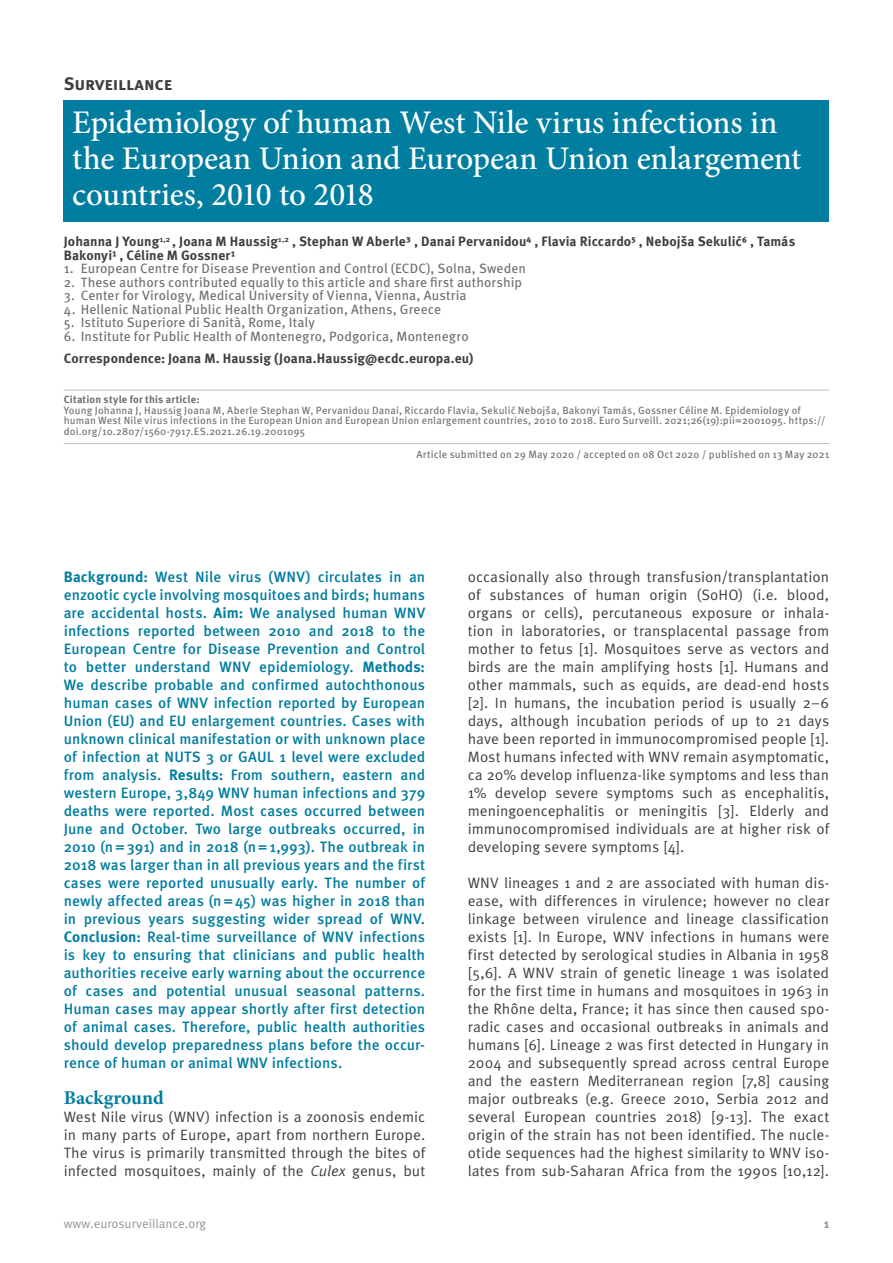
<style>
.page{position:relative;width:893px;height:1263px;background:#fff}
.page>*{position:absolute;margin:0;border:0;box-sizing:border-box;transform-origin:0 0}
.t1{font:500 33px/36px "Minion Pro";letter-spacing:-.01em;color:#fff}
.t2{font:700 19.5px "Minion Pro";letter-spacing:-.005em;color:#007d9f}
.t3{font:700 18px "Meta Pro";color:#3e3e3f}
.t4{font:15px/18px "Meta Pro";color:#3e3e3f;text-align:justify}
.t5{font:500 15px/18px "Meta Pro";letter-spacing:.005em;color:#007d9f;text-align:justify}
.t6{font:13.5px "Meta Pro";letter-spacing:.005em;color:#6c6d70}
.t7{font:700 13.5px/13.5px "Meta Pro";letter-spacing:.005em;color:#3e3e3f}
.t8{font:12.75px "Meta Pro";color:#939598}
.t9{font:700 12.75px "Meta Pro";color:#939598}
.t10{font:10.5px/10.5px "Meta Pro";letter-spacing:.015em;color:#6c6d70}
.t11{font:700 10.5px "Meta Pro";letter-spacing:.015em;color:#6c6d70}
.s1{font-weight:700}
.s2{font-style:italic}
</style>
<div class="page">
<hr style="left:64px;top:390px;width:765px;height:1px;background:#bcbdc0">
<hr style="left:64px;top:443px;width:765px;height:1px;background:#bcbdc0">
<div style="left:64px;top:100px;width:765px;height:122px;background:#007d9f"></div>
<p class="t3" style="left:64px;top:72px;width:110px">Surveillance</p>
<h1 class="t1" style="left:72px;top:104px;width:731px">Epidemiology of human West Nile virus infections in the European Union and European Union enlargement countries, 2010 to 2018</h1>
<p class="t7" style="left:64px;top:235px;width:733px">Johanna J Young<sup>1,2</sup> , Joana M Haussig<sup>1,2</sup> , Stephan W Aberle³ , Danai Pervanidou⁴ , Flavia Riccardo⁵ , Nebojša Sekulić⁶ , Tamás<br>Bakonyi¹ , Céline M Gossner¹</p>
<p class="t6" style="left:64px;top:260px;width:464px">1. European Centre for Disease Prevention and Control (ECDC), Solna, Sweden</p>
<p class="t6" style="left:64px;top:274px;width:460px">2. These authors contributed equally to this article and share first authorship</p>
<p class="t6" style="left:64px;top:287px;width:404px">3. Center for Virology, Medical University of Vienna, Vienna, Austria</p>
<p class="t6" style="left:64px;top:301px;width:379px">4. Hellenic National Public Health Organization, Athens, Greece</p>
<p class="t6" style="left:64px;top:314px;width:253px">5. Istituto Superiore di Sanità, Rome, Italy</p>
<p class="t6" style="left:64px;top:328px;width:406px">6. Institute for Public Health of Montenegro, Podgorica, Montenegro</p>
<p class="t7" style="left:64px;top:352px;width:411px">Correspondence: Joana M. Haussig (Joana.Haussig@ecdc.europa.eu)</p>
<p class="t11" style="left:64px;top:393px;width:137px">Citation style for this article:</p>
<p class="t10" style="left:64px;top:405px;width:763px">Young Johanna J, Haussig Joana M, Aberle Stephan W, Pervanidou Danai, Riccardo Flavia, Sekulić Nebojša, Bakonyi Tamás, Gossner Céline M. Epidemiology of human West Nile virus infections in the European Union and European Union enlargement countries, 2010 to 2018. Euro Surveill. 2021;26(19):pii=2001095. https:// doi.org/10.2807/1560-7917.ES.2021.26.19.2001095</p>
<p class="t10" style="left:416px;top:449px;width:414px">Article submitted on 29 May 2020 / accepted on 08 Oct 2020 / published on 13 May 2021</p>
<p class="t5" style="left:64px;top:568px;width:363px"><span class="s1">Background:</span> West Nile virus (WNV) circulates in an enzootic cycle involving mosquitoes and birds; humans are accidental hosts. <span class="s1">Aim:</span> We analysed human WNV infections reported between 2010 and 2018 to the European Centre for Disease Prevention and Control to better understand WNV epidemiology. <span class="s1">Methods:<br></span>We describe probable and confirmed autochthonous human cases of WNV infection reported by European Union (EU) and EU enlargement countries. Cases with unknown clinical manifestation or with unknown place of infection at NUTS 3 or GAUL 1 level were excluded from analysis. <span class="s1">Results:</span> From southern, eastern and western Europe, 3,849 WNV human infections and 379 deaths were reported. Most cases occurred between June and October. Two large outbreaks occurred, in 2010 (n=391) and in 2018 (n=1,993). The outbreak in 2018 was larger than in all previous years and the first cases were reported unusually early. The number of newly affected areas (n=45) was higher in 2018 than in previous years suggesting wider spread of WNV.<br><span class="s1">Conclusion:</span> Real-time surveillance of WNV infections is key to ensuring that clinicians and public health authorities receive early warning about the occurrence of cases and potential unusual seasonal patterns.<br>Human cases may appear shortly after first detection of animal cases. Therefore, public health authorities should develop preparedness plans before the occur&shy;rence of human or animal WNV infections.</p>
<h2 class="t2" style="left:64px;top:1084px;width:101px">Background</h2>
<p class="t4" style="left:64px;top:1108px;width:363px">West Nile virus (WNV) infection is a zoonosis endemic in many parts of Europe, apart from northern Europe.<br>The virus is primarily transmitted through the bites of infected mosquitoes, mainly of the <span class="s2">Culex</span> genus, but</p>
<p class="t4" style="left:468px;top:568px;width:363px">occasionally also through transfusion/transplantation of substances of human origin (SoHO) (i.e. blood, organs or cells), percutaneous exposure or inhala&shy;tion in laboratories, or transplacental passage from mother to fetus [1]. Mosquitoes serve as vectors and birds are the main amplifying hosts [1]. Humans and other mammals, such as equids, are dead-end hosts [2]. In humans, the incubation period is usually 2–6 days, although incubation periods of up to 21 days have been reported in immunocompromised people [1].<br>Most humans infected with WNV remain asymptomatic, ca 20% develop influenza-like symptoms and less than 1% develop severe symptoms such as encephalitis, meningoencephalitis or meningitis [3]. Elderly and immunocompromised individuals are at higher risk of developing severe symptoms [4].</p>
<p class="t4" style="left:468px;top:874px;width:363px">WNV lineages 1 and 2 are associated with human dis&shy;ease, with differences in virulence; however no clear linkage between virulence and lineage classification exists [1]. In Europe, WNV infections in humans were first detected by serological studies in Albania in 1958 [5,6]. A WNV strain of genetic lineage 1 was isolated for the first time in humans and mosquitoes in 1963 in the Rhône delta, France; it has since then caused spo&shy;radic cases and occasional outbreaks in animals and humans [6]. Lineage 2 was first detected in Hungary in 2004 and subsequently spread across central Europe and the eastern Mediterranean region [7,8] causing major outbreaks (e.g. Greece 2010, Serbia 2012 and several European countries 2018) [9-13]. The exact origin of the strain has not been identified. The nucle&shy;otide sequences had the highest similarity to WNV iso&shy;lates from sub-Saharan Africa from the 1990s [10,12].</p>
<p class="t8" style="left:64px;top:1215px;width:144px">www.eurosurveillance.org</p>
<p class="t9" style="left:824px;top:1215px;width:7px">1</p>
</div>
